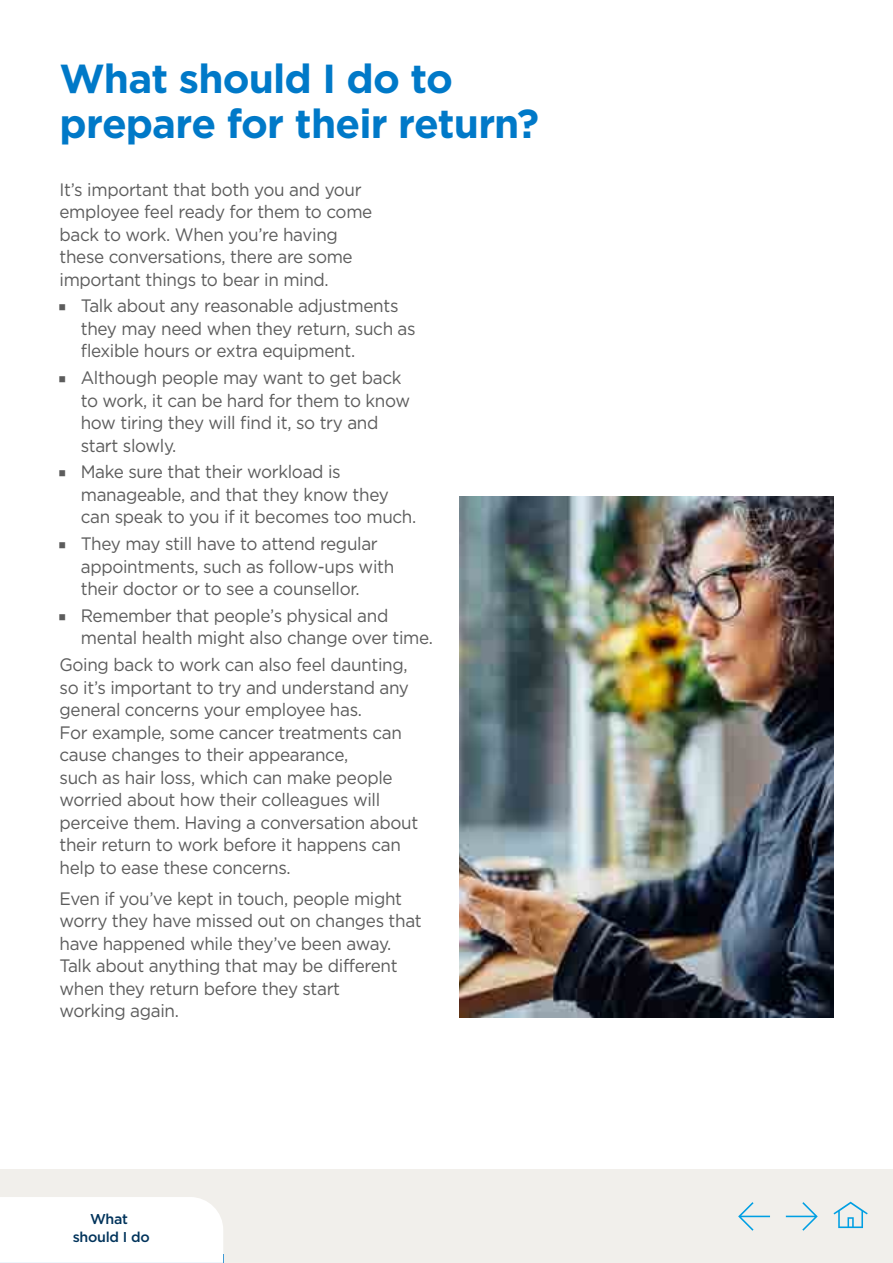
<style>
.page{position:relative;width:893px;height:1263px;background:#fff}
.page>*{position:absolute;margin:0;border:0;box-sizing:border-box;transform-origin:0 0}
.t1{font:700 40.5px/45px "Gotham";letter-spacing:-.02em;color:#0079c8}
.t2{font:18px/22.5px "Gotham";letter-spacing:-.02em;color:#5c5c5c;scale:.95 1}
.t3{font:500 14.25px/18px "Gotham";letter-spacing:-.02em;color:#00335b;text-align:center}
</style>
<div class="page">
<div style="left:0;top:1169px;width:893px;height:94px;background:#f1efeb"></div>
<img style="left:459px;top:496px;width:374px;height:521px">
<svg style="left:833px;top:1202px;width:35px;height:26px"></svg>
<svg style="left:738px;top:1202px;width:32px;height:29px"></svg>
<svg style="left:786px;top:1202px;width:32px;height:29px"></svg>
<div style="left:0;top:1197px;width:223px;height:66px;background:#fff"></div>
<h1 class="t1" style="left:60px;top:55px;width:481px">What should I do to prepare for their return?</h1>
<p class="t2" style="left:60px;top:178px;width:331px">It’s important that both you and your employee feel ready for them to come back to work. When you’re having these conversations, there are some important things to bear in mind.</p>
<p class="t2" style="left:81px;top:294px;width:354px">Talk about any reasonable adjustments they may need when they return, such as fexible hours or extra equipment.</p>
<p class="t2" style="left:81px;top:366px;width:348px">Although people may want to get back to work, it can be hard for them to know how tiring they will fnd it, so try and start slowly.</p>
<p class="t2" style="left:81px;top:460px;width:355px">Make sure that their workload is manageable, and that they know they can speak to you if it becomes too much.</p>
<p class="t2" style="left:81px;top:532px;width:331px">They may still have to attend regular appointments, such as follow-ups with their doctor or to see a counsellor.</p>
<p class="t2" style="left:81px;top:604px;width:325px">Remember that people’s physical and</p>
<p class="t2" style="left:60px;top:624px;width:395px;line-height:26.7px;text-indent:21px">mental health might also change over time.<br>Going back to work can also feel daunting,</p>
<p class="t2" style="left:60px;top:676px;width:379px">so it’s important to try and understand any general concerns your employee has.<br>For example, some cancer treatments can cause changes to their appearance,<br>such as hair loss, which can make people worried about how their colleagues will perceive them. Having a conversation about their return to work before it happens can help to ease these concerns.</p>
<p class="t2" style="left:60px;top:887px;width:383px">Even if you’ve kept in touch, people might worry they have missed out on changes that have happened while they’ve been away.<br>Talk about anything that may be different when they return before they start<br>working again.</p>
<p class="t3" style="left:73px;top:1209px;width:78px">What should I do</p>
</div>
